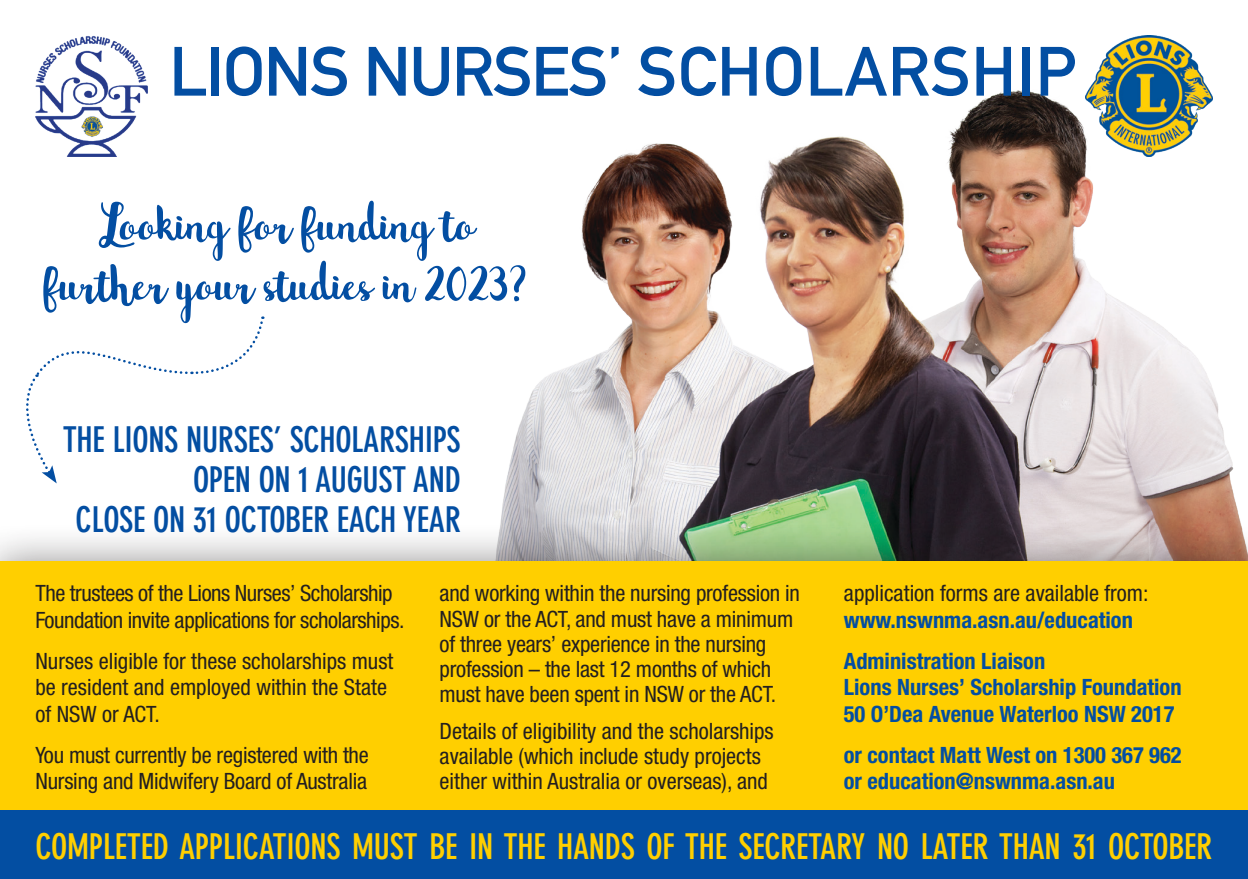
<style>
.page{position:relative;width:1248px;height:879px;background:#fff}
.page>*{position:absolute;margin:0;border:0;box-sizing:border-box;transform-origin:0 0}
.t1{font:68.5px "DIN Mittelschrift";letter-spacing:.01em;color:#034ea2}
.t2{font:67.5px/60px "Northern Lights Script";color:#034ea2;text-align:center}
.t3{font:700 condensed 35px "DIN Neuzeit Grotesk";letter-spacing:-.01em;color:#ffcf00}
.t4{font:700 condensed 35px/40px "DIN Neuzeit Grotesk";letter-spacing:-.01em;color:#034ea2;text-align:right}
.t5{font:condensed 22.5px/25px "Helvetica Neue";letter-spacing:-.01em;color:#231f20}
.t6{font:700 condensed 22.5px/26.5px "Helvetica Neue";color:#034ea2}
.s1{font-weight:700;color:#034ea2}
</style>
<div class="page">
<img style="left:500px;top:90px;width:740px;height:431px">
<img style="left:1084px;top:35px;width:128px;height:121px">
<img style="left:35px;top:36px;width:112px;height:120px">
<div style="left:0;top:521px;width:1247px;height:358px;background:#231f20;opacity:.5"></div>
<div style="left:0;top:561px;width:1247px;height:249px;background:#ffcf00"></div>
<div style="left:0;top:810px;width:1247px;height:69px;background:#034ea2"></div>
<svg style="left:26px;top:316px;width:238px;height:167px"></svg>
<p class="t1" style="left:169px;top:31px;width:908px">LIONS NURSES’ SCHOLARSHIP</p>
<p class="t2" style="left:43px;top:197px;width:488px">Looking for funding to further your studies in 2023?</p>
<p class="t4" style="left:63px;top:420px;width:399px">THE LIONS NURSES’ SCHOLARSHIPS<br>OPEN ON 1 AUGUST AND<br>CLOSE ON 31 OCTOBER EACH YEAR</p>
<p class="t5" style="left:35px;top:580px;width:370px;line-height:26.5px">The trustees of the Lions Nurses’ Scholarship<br>Foundation invite applications for scholarships.</p>
<p class="t5" style="left:35px;top:647px;width:359px;line-height:26.5px">Nurses eligible for these scholarships must be resident and employed within the State of NSW or ACT.</p>
<p class="t5" style="left:35px;top:741px;width:335px;line-height:26.5px">You must currently be registered with the<br>Nursing and Midwifery Board of Australia</p>
<p class="t5" style="left:439px;top:581px;width:362px">and working within the nursing profession in NSW or the ACT, and must have a minimum of three years’ experience in the nursing profession – the last 12 months of which must have been spent in NSW or the ACT.</p>
<p class="t5" style="left:439px;top:718px;width:335px">Details of eligibility and the scholarships available (which include study projects either within Australia or overseas), and</p>
<p class="t5" style="left:843px;top:580px;width:306px;line-height:26.5px">application forms are available from: <span class="s1">www.nswnma.asn.au/education</span></p>
<p class="t6" style="left:843px;top:647px;width:339px">Administration Liaison<br>Lions Nurses’ Scholarship Foundation<br>50 O’Dea Avenue Waterloo NSW 2017</p>
<p class="t6" style="left:843px;top:741px;width:339px">or contact Matt West on 1300 367 962 or education@nswnma.asn.au</p>
<p class="t3" style="left:35px;top:826px;width:1178px">COMPLETED APPLICATIONS MUST BE IN THE HANDS OF THE SECRETARY NO LATER THAN 31 OCTOBER</p>
</div>
